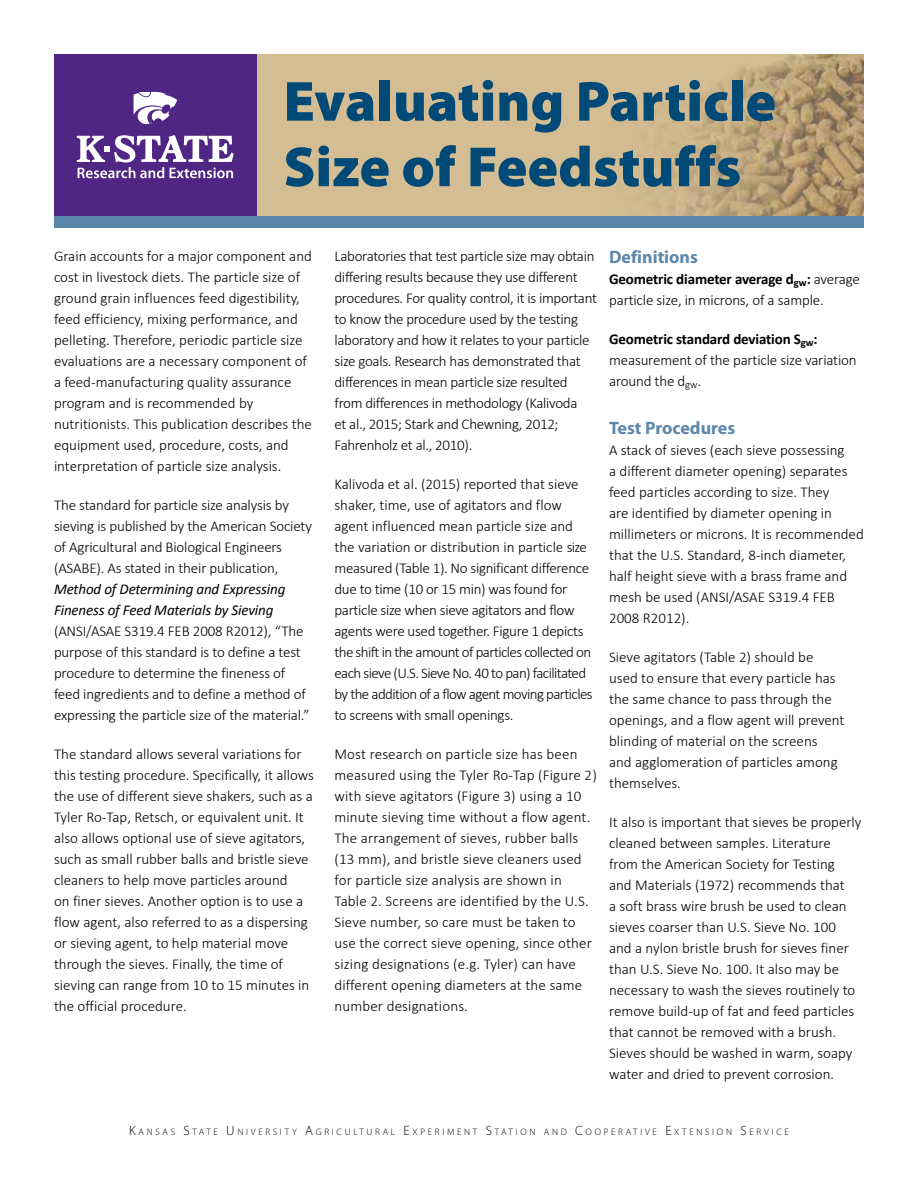
<style>
.page{position:relative;width:918px;height:1188px;background:#fff}
.page>*{position:absolute;margin:0;border:0;box-sizing:border-box;transform-origin:0 0}
.t1{font:900 57px/65.6px "Myriad Pro";color:#014976}
.t2{font:700 18px "Myriad Pro";color:#5c87ab}
.t3{font:300 15px/21px "Calibri";color:#000}
.t4{font:300 15px/21px "Calibri";letter-spacing:-.02em;color:#000}
.t5{font:italic 15px/21px "Calibri";letter-spacing:-.01em;color:#000}
.t6{font:300 9.45px "Myriad Pro";letter-spacing:.285em;color:#000}
.s1{font-weight:700}
.s2{font-size:13.5px}
</style>
<div class="page">
<img style="left:256px;top:54px;width:608px;height:162px">
<div style="left:54px;top:54px;width:202px;height:162px;background:#4f2683"></div>
<svg style="left:77px;top:135px;width:157px;height:43px"></svg>
<svg style="left:134px;top:92px;width:43px;height:32px"></svg>
<div style="left:54px;top:216px;width:810px;height:11px;background:#5c87ab"></div>
<h1 class="t1" style="left:284px;top:69px;width:494px">Evaluating Particle<br>Size of Feedstuffs</h1>
<p class="t3" style="left:54px;top:245px;width:259px">Grain accounts for a major component and cost in livestock diets. The particle size of ground grain influences feed digestibility, feed efficiency, mixing performance, and pelleting. Therefore, periodic particle size evaluations are a necessary component of a feed-manufacturing quality assurance program and is recommended by nutritionists. This publication describes the equipment used, procedure, costs, and interpretation of particle size analysis.</p>
<p class="t3" style="left:54px;top:494px;width:259px">The standard for particle size analysis by sieving is published by the American Society of Agricultural and Biological Engineers (ASABE). As stated in their publication,</p>
<p class="t5" style="left:54px;top:578px;width:233px">Method of Determining and Expressing<br>Fineness of Feed Materials by Sieving</p>
<p class="t3" style="left:54px;top:620px;width:257px">(ANSI/ASAE S319.4 FEB 2008 R2012), “The purpose of this standard is to define a test procedure to determine the fineness of feed ingredients and to define a method of expressing the particle size of the material.”</p>
<p class="t3" style="left:54px;top:743px;width:261px">The standard allows several variations for this testing procedure. Specifically, it allows the use of different sieve shakers, such as a Tyler Ro-Tap, Retsch, or equivalent unit. It also allows optional use of sieve agitators, such as small rubber balls and bristle sieve cleaners to help move particles around<br>on finer sieves. Another option is to use a flow agent, also referred to as a dispersing or sieving agent, to help material move through the sieves. Finally, the time of sieving can range from 10 to 15 minutes in the official procedure.</p>
<p class="t4" style="left:334px;top:245px;width:264px">Laboratories that test particle size may obtain differing results because they use different procedures. For quality control, it is important to know the procedure used by the testing laboratory and how it relates to your particle size goals. Research has demonstrated that differences in mean particle size resulted from differences in methodology (Kalivoda<br>et al., 2015; Stark and Chewning, 2012; Fahrenholz et al., 2010).</p>
<p class="t4" style="left:334px;top:473px;width:260px">Kalivoda et al. (2015) reported that sieve shaker, time, use of agitators and flow agent influenced mean particle size and the variation or distribution in particle size measured (Table 1). No significant difference due to time (10 or 15 min) was found for particle size when sieve agitators and flow agents were used together. Figure 1 depicts the shift in the amount of particles collected on each sieve (U.S. Sieve No. 40 to pan) facilitated by the addition of a flow agent moving particles to screens with small openings.</p>
<p class="t3" style="left:334px;top:743px;width:264px">Most research on particle size has been measured using the Tyler Ro-Tap (Figure 2) with sieve agitators (Figure 3) using a 10 minute sieving time without a flow agent.<br>The arrangement of sieves, rubber balls (13 mm), and bristle sieve cleaners used for particle size analysis are shown in Table 2. Screens are identified by the U.S.<br>Sieve number, so care must be taken to use the correct sieve opening, since other sizing designations (e.g. Tyler) can have different opening diameters at the same number designations.</p>
<p class="t2" style="left:609px;top:245px;width:90px">Definitions</p>
<p class="t3" style="left:609px;top:268px;width:252px"><span class="s1">Geometric diameter average d</span><sub>gw</sub><span class="s1">:</span> average particle size, in microns, of a sample.</p>
<p class="t3" style="left:609px;top:328px;width:249px"><span class="s1">Geometric standard deviation S</span><sub>gw</sub><span class="s1">: </span>measurement of the particle size variation around the d<sub>gw</sub>.</p>
<p class="t2" style="left:609px;top:416px;width:128px">Test Procedures</p>
<p class="t3" style="left:609px;top:439px;width:256px">A stack of sieves (each sieve possessing<br>a different diameter opening) separates feed particles according to size. They<br>are identified by diameter opening in millimeters or microns. It is recommended that the U.S. Standard, 8-inch diameter, half height sieve with a brass frame and mesh be used (ANSI/ASAE S319.4 FEB 2008 R2012).</p>
<p class="t3" style="left:609px;top:646px;width:237px">Sieve agitators (Table 2) should be used to ensure that every particle has the same chance to pass through the openings, and a flow agent will prevent blinding of material on the screens<br>and agglomeration of particles among themselves.</p>
<p class="t3" style="left:609px;top:811px;width:254px">It also is important that sieves be properly cleaned between samples. Literature from the American Society for Testing<br>and Materials (1972) recommends that<br>a soft brass wire brush be used to clean sieves coarser than U.S. Sieve No. 100 and a nylon bristle brush for sieves finer than U.S. Sieve No. 100. It also may be necessary to wash the sieves routinely to remove build-up of fat and feed particles that cannot be removed with a brush.<br>Sieves should be washed in warm, soapy water and dried to prevent corrosion.</p>
<p class="t6" style="left:129px;top:1127px;width:661px"><span class="s2">K</span>ANSAS <span class="s2">S</span> TATE <span class="s2">U</span>NIVERSITY <span class="s2">A</span>GRICU LTU RAL <span class="s2">E</span> XPERIMENT <span class="s2">S</span> TATION AND <span class="s2">C</span>OOPERATIVE <span class="s2">E</span> XTENSION <span class="s2">S</span> ERVICE</p>
</div>
